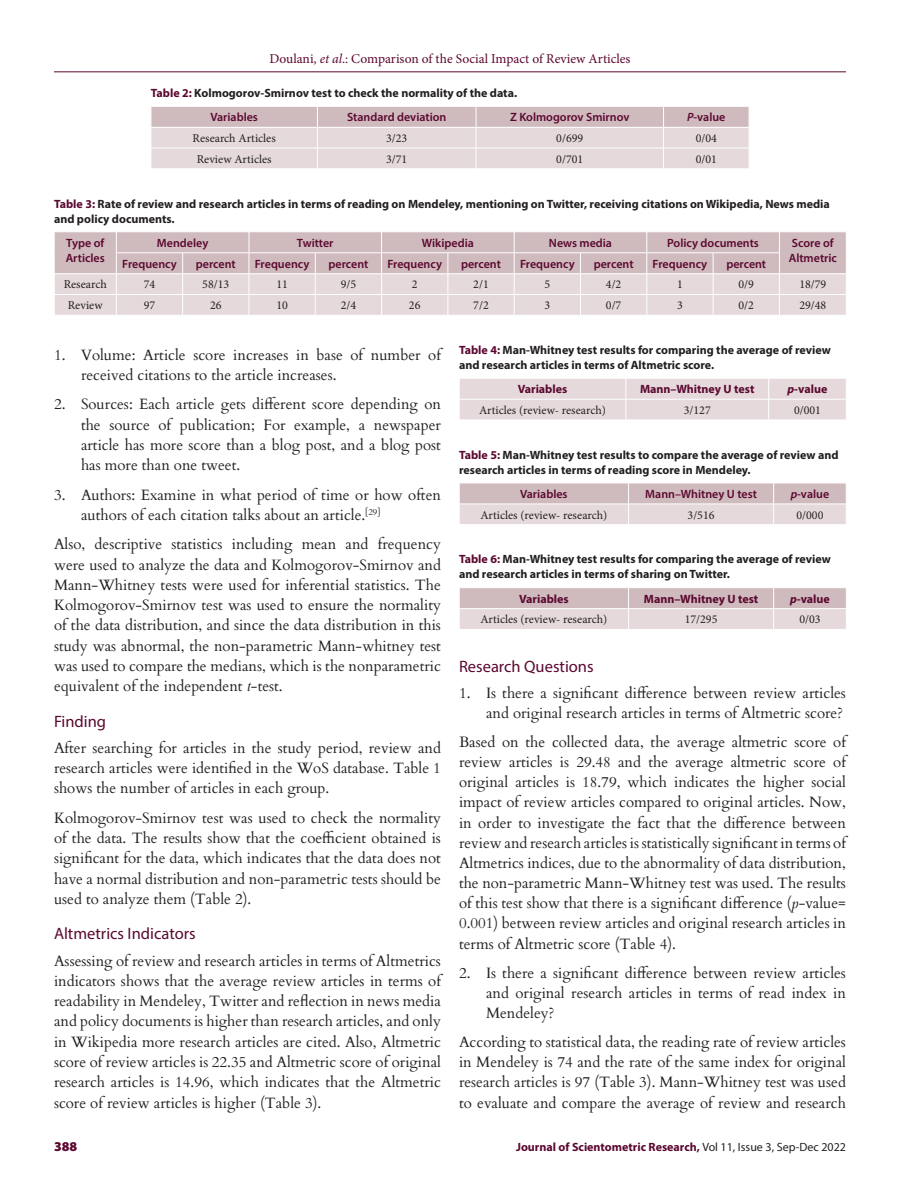
<style>
.page{position:relative;width:918px;height:1188px;background:#fff}
.page>*{position:absolute;margin:0;border:0;box-sizing:border-box;transform-origin:0 0}
._2_HD{font:16.5px "Myriad Pro";color:#5b0830}
.TXT{font:15px/20.2px "Cardo";color:#231f20;text-align:justify}
.t1{font:13.5px "Minion Pro";color:#5b0830}
.t2{font:900 13.5px "Myriad Pro";color:#5b0830}
.TT{font:700 12px/15px "Myriad Pro";color:#231f20}
.TCH{font:600 12px/15px "Myriad Pro";color:#5b0830}
.TB{font:12px "Minion Pro";color:#231f20}
.TCH-2{font:700 12px "Myriad Pro";color:#5b0830}
.s1{font-style:italic}
.s2{color:#5b0830}
.s3{font-weight:400;color:#231f20}
</style>
<div class="page">
<hr style="left:54px;top:72px;width:792px;height:1px;background:#5b0830">
<svg style="left:151px;top:107px;width:598px;height:61px"></svg>
<svg style="left:54px;top:232px;width:792px;height:83px"></svg>
<svg style="left:460px;top:379px;width:386px;height:41px"></svg>
<svg style="left:459px;top:483px;width:387px;height:41px"></svg>
<svg style="left:459px;top:588px;width:387px;height:41px"></svg>
<p class="t1" style="left:269px;top:50px;width:363px">Doulani, <span class="s1">et al</span>.: Comparison of the Social Impact of Review Articles</p>
<p class="TT" style="left:151px;top:85px;width:368px"><span class="s2">Table 2:</span> Kolmogorov-Smirnov test to check the normality of the data.</p>
<p class="TCH" style="left:210px;top:109px;width:49px">Variables</p>
<p class="TCH" style="left:347px;top:109px;width:101px">Standard deviation</p>
<p class="TCH" style="left:510px;top:109px;width:121px">Z Kolmogorov Smirnov</p>
<p class="TCH" style="left:687px;top:109px;width:40px"><span class="s1">P</span>-value</p>
<p class="TB" style="left:193px;top:130px;width:85px">Research Articles</p>
<p class="TB" style="left:386px;top:130px;width:23px">3/23</p>
<p class="TB" style="left:556px;top:130px;width:29px">0/699</p>
<p class="TB" style="left:696px;top:130px;width:23px">0/04</p>
<p class="TB" style="left:197px;top:151px;width:76px">Review Articles</p>
<p class="TB" style="left:386px;top:151px;width:23px">3/71</p>
<p class="TB" style="left:556px;top:151px;width:29px">0/701</p>
<p class="TB" style="left:696px;top:151px;width:23px">0/01</p>
<p class="TT" style="left:54px;top:196px;width:777px"><span class="s2">Table 3:</span> Rate of review and research articles in terms of reading on Mendeley, mentioning on Twitter, receiving citations on Wikipedia, News media and policy documents.</p>
<p class="TCH" style="left:789px;top:235px;width:50px">Score of<br>Altmetric</p>
<p class="TCH" style="left:66px;top:235px;width:40px">Type of</p>
<p class="TCH" style="left:157px;top:235px;width:53px">Mendeley</p>
<p class="TCH" style="left:297px;top:235px;width:38px">Twitter</p>
<p class="TCH" style="left:422px;top:235px;width:53px">Wikipedia</p>
<p class="TCH" style="left:549px;top:235px;width:65px">News media</p>
<p class="TCH" style="left:667px;top:235px;width:93px">Policy documents</p>
<p class="TCH" style="left:66px;top:250px;width:41px">Articles</p>
<p class="TCH" style="left:122px;top:256px;width:56px">Frequency</p>
<p class="TCH" style="left:196px;top:256px;width:41px">percent</p>
<p class="TCH" style="left:255px;top:256px;width:56px">Frequency</p>
<p class="TCH" style="left:329px;top:256px;width:41px">percent</p>
<p class="TCH" style="left:387px;top:256px;width:56px">Frequency</p>
<p class="TCH" style="left:461px;top:256px;width:41px">percent</p>
<p class="TCH" style="left:520px;top:256px;width:56px">Frequency</p>
<p class="TCH" style="left:594px;top:256px;width:41px">percent</p>
<p class="TCH" style="left:653px;top:256px;width:56px">Frequency</p>
<p class="TCH" style="left:726px;top:256px;width:41px">percent</p>
<p class="TB" style="left:64px;top:277px;width:45px">Research</p>
<p class="TB" style="left:144px;top:277px;width:13px">74</p>
<p class="TB" style="left:202px;top:277px;width:29px">58/13</p>
<p class="TB" style="left:276px;top:277px;width:13px">11</p>
<p class="TB" style="left:341px;top:277px;width:17px">9/5</p>
<p class="TB" style="left:412px;top:277px;width:7px">2</p>
<p class="TB" style="left:473px;top:277px;width:17px">2/1</p>
<p class="TB" style="left:544px;top:277px;width:7px">5</p>
<p class="TB" style="left:606px;top:277px;width:17px">4/2</p>
<p class="TB" style="left:677px;top:277px;width:7px">1</p>
<p class="TB" style="left:739px;top:277px;width:17px">0/9</p>
<p class="TB" style="left:799px;top:277px;width:29px">18/79</p>
<p class="TB" style="left:68px;top:297px;width:36px">Review</p>
<p class="TB" style="left:144px;top:297px;width:13px">97</p>
<p class="TB" style="left:210px;top:297px;width:13px">26</p>
<p class="TB" style="left:276px;top:297px;width:13px">10</p>
<p class="TB" style="left:341px;top:297px;width:17px">2/4</p>
<p class="TB" style="left:409px;top:297px;width:13px">26</p>
<p class="TB" style="left:473px;top:297px;width:17px">7/2</p>
<p class="TB" style="left:544px;top:297px;width:7px">3</p>
<p class="TB" style="left:606px;top:297px;width:17px">0/7</p>
<p class="TB" style="left:677px;top:297px;width:7px">3</p>
<p class="TB" style="left:739px;top:297px;width:17px">0/2</p>
<p class="TB" style="left:799px;top:297px;width:29px">29/48</p>
<p class="TT" style="left:459px;top:342px;width:373px"><span class="s2">Table 4:</span> Man-Whitney test results for comparing the average of review and research articles in terms of Altmetric score.</p>
<p class="TCH-2" style="left:518px;top:381px;width:51px">Variables</p>
<p class="TCH-2" style="left:640px;top:381px;width:116px">Mann–Whitney U test</p>
<p class="TCH-2" style="left:788px;top:381px;width:41px"><span class="s1">p</span>-value</p>
<p class="TB" style="left:479px;top:402px;width:128px">Articles (review- research)</p>
<p class="TB" style="left:684px;top:402px;width:29px">3/127</p>
<p class="TB" style="left:794px;top:402px;width:29px">0/001</p>
<p class="TT" style="left:459px;top:447px;width:381px"><span class="s2">Table 5:</span> Man-Whitney test results to compare the average of review and research articles in terms of reading score in Mendeley.</p>
<p class="TCH" style="left:520px;top:486px;width:49px">Variables</p>
<p class="TCH" style="left:645px;top:486px;width:113px">Mann–Whitney U test</p>
<p class="TCH" style="left:791px;top:486px;width:40px"><span class="s1">p</span>-value</p>
<p class="TB" style="left:480px;top:507px;width:128px">Articles (review- research)</p>
<p class="TB" style="left:688px;top:507px;width:29px">3/516</p>
<p class="TB" style="left:796px;top:507px;width:29px">0/000</p>
<p class="TT" style="left:459px;top:552px;width:373px"><span class="s2">Table 6:</span> Man-Whitney test results for comparing the average of review and research articles in terms of sharing on Twitter.</p>
<p class="TCH-2" style="left:519px;top:591px;width:51px">Variables</p>
<p class="TCH-2" style="left:644px;top:591px;width:116px">Mann–Whitney U test</p>
<p class="TCH-2" style="left:790px;top:591px;width:41px"><span class="s1">p</span>-value</p>
<p class="TB" style="left:480px;top:612px;width:128px">Articles (review- research)</p>
<p class="TB" style="left:685px;top:612px;width:34px">17/295</p>
<p class="TB" style="left:799px;top:612px;width:23px">0/03</p>
<p class="TXT" style="left:81px;top:344px;width:362px;text-indent:-27px">1. Volume: Article score increases in base of number of received citations to the article increases.</p>
<p class="TXT" style="left:81px;top:394px;width:362px;text-indent:-27px">2. Sources: Each article gets different score depending on the source of publication; For example, a newspaper article has more score than a blog post, and a blog post has more than one tweet.</p>
<p class="TXT" style="left:81px;top:484px;width:362px;text-indent:-27px">3. Authors: Examine in what period of time or how often authors of each citation talks about an article.<sup>[29]</sup></p>
<p class="TXT" style="left:54px;top:533px;width:389px">Also, descriptive statistics including mean and frequency were used to analyze the data and Kolmogorov-Smirnov and Mann-Whitney tests were used for inferential statistics. The Kolmogorov-Smirnov test was used to ensure the normality of the data distribution, and since the data distribution in this study was abnormal, the non-parametric Mann-whitney test was used to compare the medians, which is the nonparametric equivalent of the independent <span class="s1">t</span>-test.</p>
<p class="_2_HD" style="left:54px;top:711px;width:54px">Finding</p>
<p class="TXT" style="left:54px;top:737px;width:388px">After searching for articles in the study period, review and research articles were identified in the WoS database. Table 1 shows the number of articles in each group.</p>
<p class="TXT" style="left:54px;top:807px;width:389px">Kolmogorov-Smirnov test was used to check the normality of the data. The results show that the coefficient obtained is significant for the data, which indicates that the data does not have a normal distribution and non-parametric tests should be used to analyze them (Table 2).</p>
<p class="_2_HD" style="left:54px;top:924px;width:143px">Altmetrics Indicators</p>
<p class="TXT" style="left:54px;top:950px;width:389px">Assessing of review and research articles in terms of Altmetrics indicators shows that the average review articles in terms of readability in Mendeley, Twitter and reflection in news media and policy documents is higher than research articles, and only in Wikipedia more research articles are cited. Also, Altmetric score of review articles is 22.35 and Altmetric score of original research articles is 14.96, which indicates that the Altmetric score of review articles is higher (Table 3).</p>
<p class="_2_HD" style="left:459px;top:656px;width:136px">Research Questions</p>
<p class="TXT" style="left:459px;top:682px;width:388px;text-align:right">1. Is there a significant difference between review articles and original research articles in terms of Altmetric score?</p>
<p class="TXT" style="left:459px;top:731px;width:389px">Based on the collected data, the average altmetric score of review articles is 29.48 and the average altmetric score of original articles is 18.79, which indicates the higher social impact of review articles compared to original articles. Now, in order to investigate the fact that the difference between review and research articles is statistically significant in terms of Altmetrics indices, due to the abnormality of data distribution, the non-parametric Mann-Whitney test was used. The results of this test show that there is a significant difference (<span class="s1">p</span>-value= 0.001) between review articles and original research articles in terms of Altmetric score (Table 4).</p>
<p class="TXT" style="left:486px;top:962px;width:361px;text-indent:-27px">2. Is there a significant difference between review articles and original research articles in terms of read index in Mendeley?</p>
<p class="TXT" style="left:459px;top:1031px;width:388px">According to statistical data, the reading rate of review articles in Mendeley is 74 and the rate of the same index for original research articles is 97 (Table 3). Mann-Whitney test was used to evaluate and compare the average of review and research</p>
<p class="t2" style="left:54px;top:1137px;width:25px">388</p>
<p class="TCH-2" style="left:516px;top:1139px;width:331px">Journal of Scientometric Research, <span class="s3">Vol 11, Issue 3, Sep-Dec 2022</span></p>
</div>
